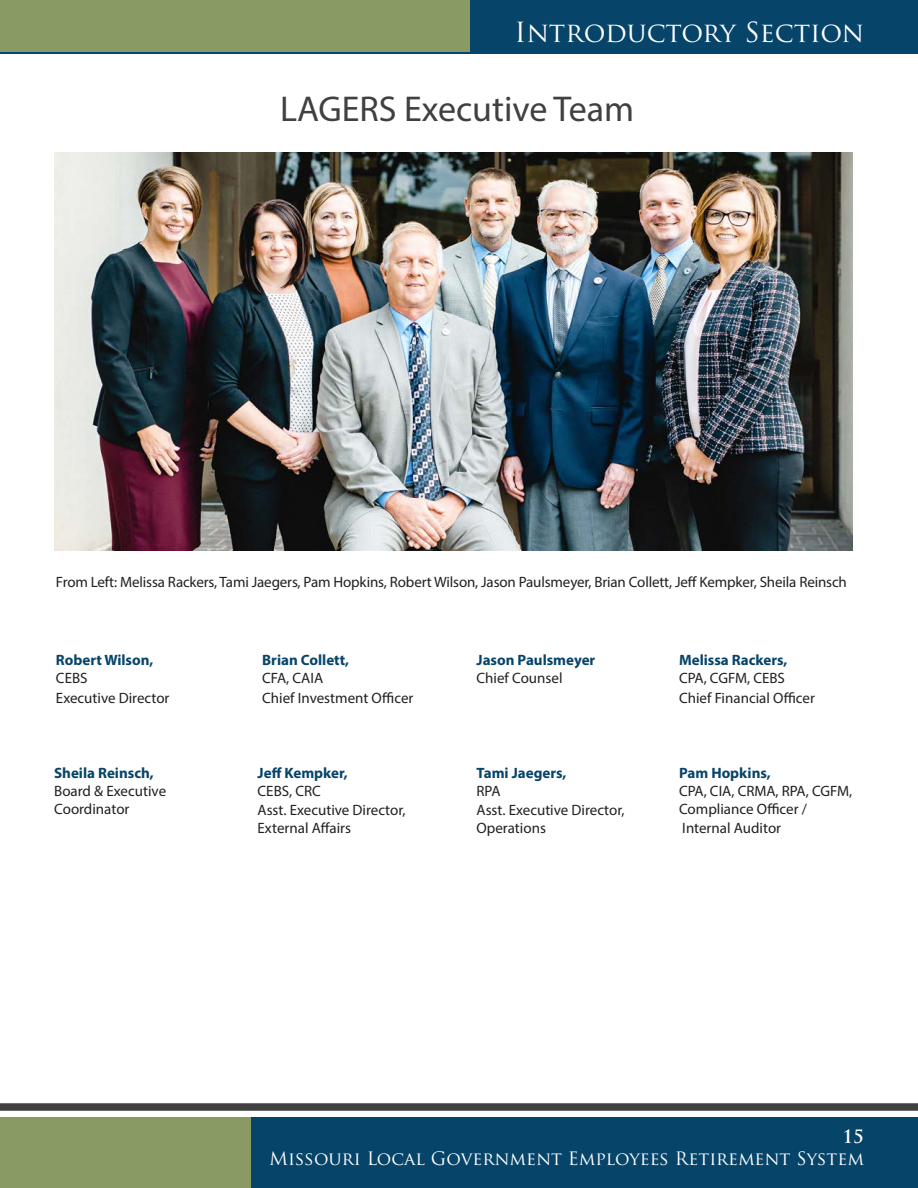
<style>
.page{position:relative;width:918px;height:1188px;background:#fff}
.page>*{position:absolute;margin:0;border:0;box-sizing:border-box;transform-origin:0 0}
.t1{font:36px "Myriad Pro";color:#404040}
.t2{font:27px "Trajan Pro";color:#fff}
.t3{font:18px "Trajan Pro";color:#fff}
.t4{font:700 18px "Trajan Pro";color:#fff}
.t5{font:15px/18px "Myriad Pro";color:#231f20}
.t6{font:700 15px "Myriad Pro";color:#064469}
</style>
<div class="page">
<div style="left:0;top:1117px;width:918px;height:71px;background:#064469"></div>
<div style="left:460px;top:0;width:458px;height:52px;background:#064469"></div>
<hr style="left:54px;top:50px;width:864px;height:4px;background:#064469">
<hr style="left:0;top:50px;width:54px;height:4px;background:#064469">
<div style="left:0;top:0;width:470px;height:52px;background:#899a65"></div>
<div style="left:0;top:1117px;width:251px;height:71px;background:#899a65"></div>
<div style="left:0;top:1103px;width:918px;height:8px;background:#404040"></div>
<img style="left:54px;top:153px;width:798px;height:397px">
<h2 class="t2" style="left:515px;top:15px;width:351px">Introductory Section</h2>
<p class="t1" style="left:280px;top:87px;width:356px">LAGERS Executive Team</p>
<p class="t5" style="left:56px;top:572px;width:792px">From Left: Melissa Rackers, Tami Jaegers, Pam Hopkins, Robert Wilson, Jason Paulsmeyer, Brian Collett, Jeff Kempker, Sheila Reinsch</p>
<p class="t6" style="left:56px;top:651px;width:99px">Robert Wilson,</p>
<p class="t5" style="left:56px;top:669px;width:33px">CEBS</p>
<p class="t5" style="left:56px;top:689px;width:115px">Executive Director</p>
<p class="t6" style="left:54px;top:763px;width:101px">Sheila Reinsch,</p>
<p class="t5" style="left:54px;top:781px;width:113px">Board &amp; Executive<br>Coordinator</p>
<p class="t6" style="left:262px;top:651px;width:88px">Brian Collett,</p>
<p class="t5" style="left:262px;top:669px;width:63px">CFA, CAIA</p>
<p class="t5" style="left:262px;top:689px;width:153px">Chief Investment Officer</p>
<p class="t6" style="left:258px;top:763px;width:92px">Jeff Kempker,</p>
<p class="t5" style="left:258px;top:781px;width:65px">CEBS, CRC</p>
<p class="t5" style="left:258px;top:801px;width:150px">Asst. Executive Director,<br>External Affairs</p>
<p class="t6" style="left:477px;top:651px;width:120px">Jason Paulsmeyer</p>
<p class="t5" style="left:477px;top:669px;width:87px">Chief Counsel</p>
<p class="t6" style="left:477px;top:763px;width:91px">Tami Jaegers,</p>
<p class="t5" style="left:477px;top:781px;width:25px">RPA</p>
<p class="t5" style="left:477px;top:801px;width:150px">Asst. Executive Director,<br>Operations</p>
<p class="t6" style="left:679px;top:651px;width:110px">Melissa Rackers,</p>
<p class="t5" style="left:679px;top:669px;width:107px">CPA, CGFM, CEBS</p>
<p class="t5" style="left:679px;top:689px;width:137px">Chief Financial Officer</p>
<p class="t6" style="left:679px;top:763px;width:93px">Pam Hopkins,</p>
<p class="t5" style="left:679px;top:781px;width:175px">CPA, CIA, CRMA, RPA, CGFM,<br>Compliance Officer /</p>
<p class="t5" style="left:682px;top:819px;width:100px">Internal Auditor</p>
<p class="t4" style="left:842px;top:1125px;width:23px">15</p>
<p class="t3" style="left:269px;top:1147px;width:596px">Missouri Local Government Employees Retirement System</p>
</div>
